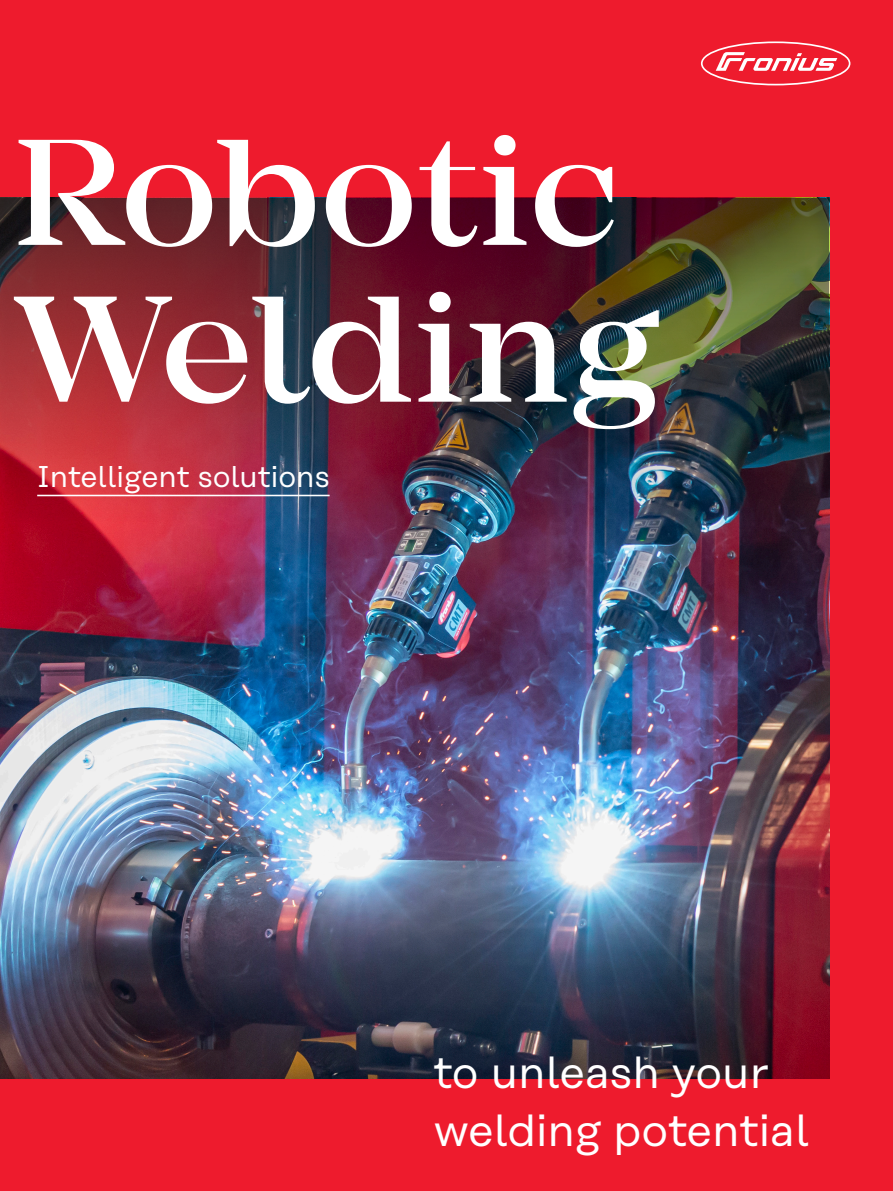
<style>
.page{position:relative;width:893px;height:1191px;background:#ee1b2d}
.page>*{position:absolute;margin:0;border:0;box-sizing:border-box;transform-origin:0 0}
.t1{font:500 156.75px/156.8px "Mirador";color:#fff}
.t2{font:45px/58.5px "Rational Text";color:#fff}
.t3{font:30px "Rational Text";color:#fff}
</style>
<div class="page">
<img style="left:0;top:521px;width:829px;height:557px">
<img style="left:0;top:198px;width:829px;height:323px">
<hr style="left:37px;top:495px;width:293px;height:1px;background:#fff">
<svg style="left:701px;top:41px;width:149px;height:44px"></svg>
<h1 class="t1" style="left:14px;top:115px;width:648px">Robotic<br>Welding</h1>
<p class="t3" style="left:37px;top:459px;width:294px">Intelligent solutions</p>
<p class="t2" style="left:433px;top:1042px;width:378px">to unleash your welding potential</p>
</div>
